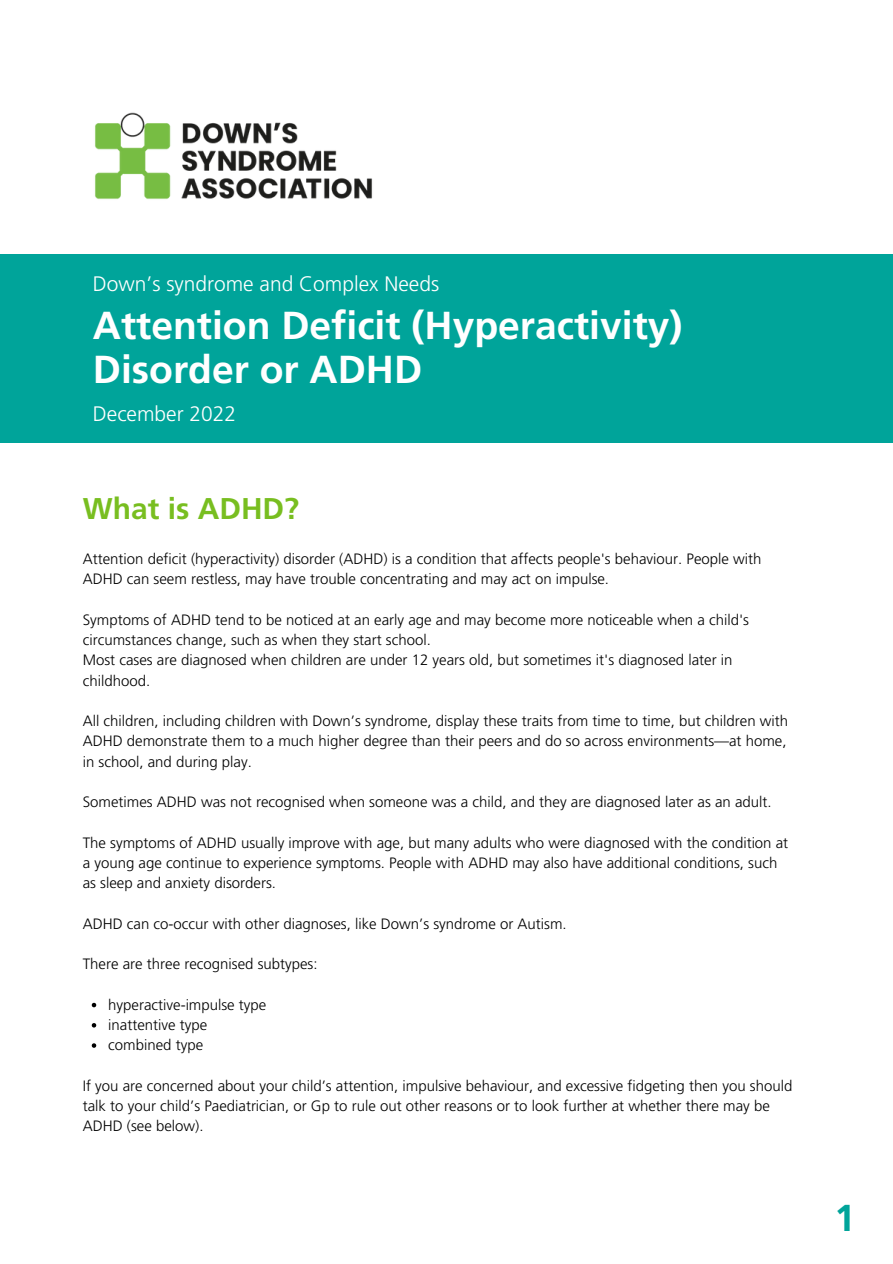
<style>
.page{position:relative;width:893px;height:1264px;background:#fff}
.page>*{position:absolute;margin:0;border:0;box-sizing:border-box;transform-origin:0 0}
.t1{font:700 39px/43.8px "Frutiger LT Pro";color:#fff}
.t2{font:700 37.5px "Frutiger LT Pro";color:#00a49a}
.t3{font:700 30px "Frutiger LT Pro";color:#78be20}
.t4{font:300 21px "Frutiger LT Pro";color:#fff}
.t5{font:300 15px/20.2px "Frutiger LT Pro";color:#000}
</style>
<div class="page">
<img style="left:95px;top:112px;width:278px;height:87px">
<div style="left:0;top:254px;width:892px;height:188px;background:#00a49a"></div>
<svg style="left:92px;top:1002px;width:4px;height:5px"></svg>
<svg style="left:92px;top:1023px;width:4px;height:4px"></svg>
<svg style="left:92px;top:1043px;width:4px;height:4px"></svg>
<h3 class="t4" style="left:93px;top:271px;width:348px">Down’s syndrome and Complex Needs</h3>
<h1 class="t1" style="left:93px;top:303px;width:591px">Attention Deficit (Hyperactivity)<br>Disorder or ADHD</h1>
<h3 class="t4" style="left:93px;top:401px;width:145px">December 2022</h3>
<h3 class="t3" style="left:83px;top:490px;width:218px">What is ADHD?</h3>
<p class="t5" style="left:83px;top:548px;width:680px">Attention deficit (hyperactivity) disorder (ADHD) is a condition that affects people's behaviour. People with<br>ADHD can seem restless, may have trouble concentrating and may act on impulse.</p>
<p class="t5" style="left:83px;top:609px;width:667px">Symptoms of ADHD tend to be noticed at an early age and may become more noticeable when a child's circumstances change, such as when they start school.<br>Most cases are diagnosed when children are under 12 years old, but sometimes it's diagnosed later in childhood.</p>
<p class="t5" style="left:83px;top:710px;width:707px;text-align:justify">All children, including children with Down’s syndrome, display these traits from time to time, but children with ADHD demonstrate them to a much higher degree than their peers and do so across environments—at home, in school, and during play.</p>
<p class="t5" style="left:83px;top:791px;width:690px">Sometimes ADHD was not recognised when someone was a child, and they are diagnosed later as an adult.</p>
<p class="t5" style="left:83px;top:832px;width:707px">The symptoms of ADHD usually improve with age, but many adults who were diagnosed with the condition at a young age continue to experience symptoms. People with ADHD may also have additional conditions, such as sleep and anxiety disorders.</p>
<p class="t5" style="left:83px;top:913px;width:485px">ADHD can co-occur with other diagnoses, like Down’s syndrome or Autism.</p>
<p class="t5" style="left:83px;top:953px;width:236px">There are three recognised subtypes:</p>
<p class="t5" style="left:108px;top:994px;width:160px">hyperactive-impulse type inattentive type combined type</p>
<p class="t5" style="left:83px;top:1075px;width:711px">If you are concerned about your child’s attention, impulsive behaviour, and excessive fidgeting then you should talk to your child’s Paediatrician, or Gp to rule out other reasons or to look further at whether there may be<br>ADHD (see below).</p>
<h2 class="t2" style="left:834px;top:1194px;width:22px">1</h2>
</div>
